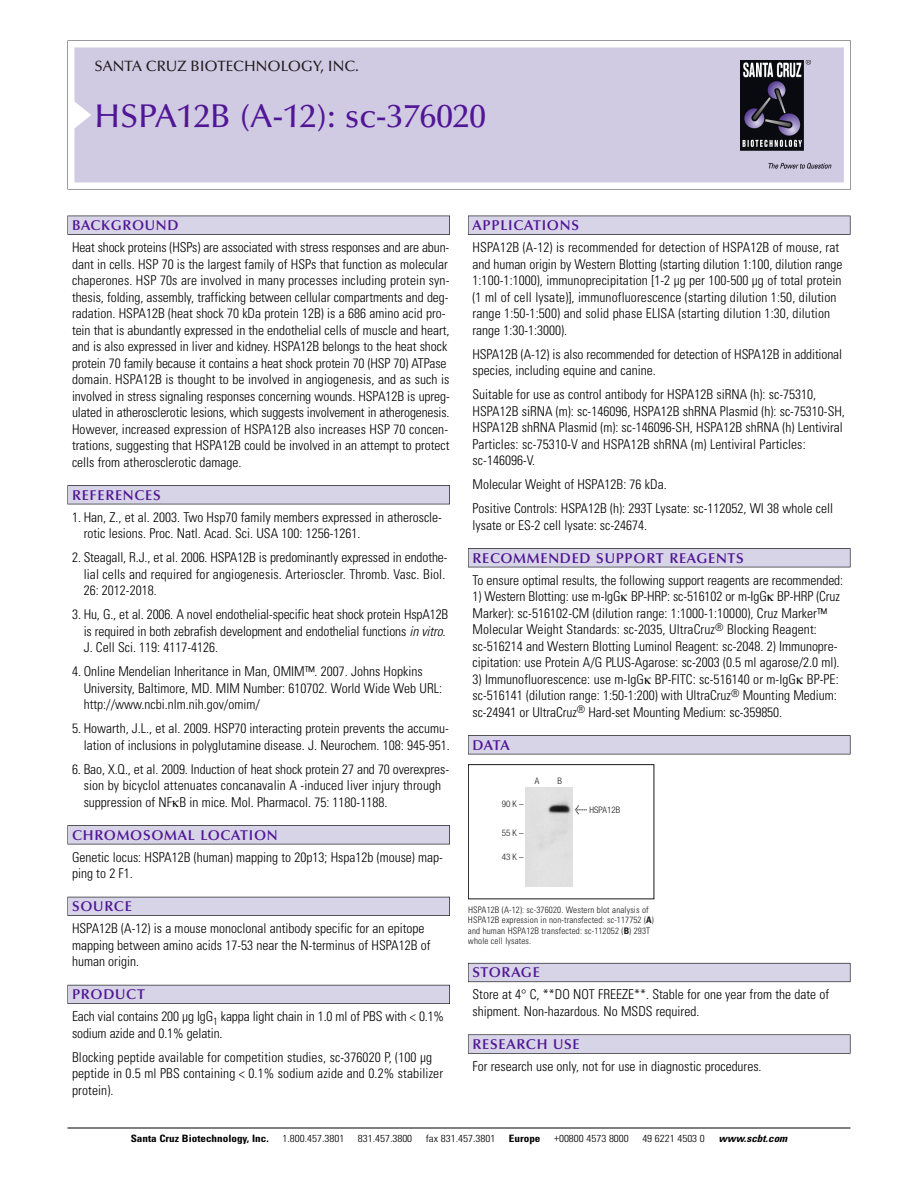
<style>
.page{position:relative;width:918px;height:1188px;background:#fff}
.page>*{position:absolute;margin:0;border:0;box-sizing:border-box;transform-origin:0 0}
.t1{font:500 33px "Optima";color:#511695}
.t2{font:500 15px "Optima";color:#231f20}
.t3{font:600 14.25px "Optima";letter-spacing:.05em;color:#511695}
.t4{font:300 condensed 13.5px/16.5px "Univers";color:#000}
.t5{font:300 condensed 10.2px "Univers";color:#000;scale:1.1 1}
.t6{font:700 condensed 10.2px "Univers";color:#000;scale:1.1 1}
.t7{font:italic 700 condensed 10.2px "Univers";color:#000;scale:1.1 1}
.t8{font:300 condensed 9px/10.5px "Univers";letter-spacing:.015em;color:#191919}
.t9{font:300 condensed 9px "Helvetica Neue";color:#191919}
.s1{font-style:italic}
.s2{font-family:"Meta Plus";font-weight:400;font-stretch:normal;font-size:10.5px}
.s3{font-weight:700}
</style>
<div class="page">
<svg style="left:68px;top:40px;width:783px;height:149px"></svg>
<div style="left:74px;top:47px;width:770px;height:135px;background:#d1cae3"></div>
<img style="left:741px;top:60px;width:90px;height:108px">
<div style="left:68px;top:216px;width:382px;height:19px;background:#535256"></div>
<div style="left:68px;top:216px;width:381px;height:18px;background:#d7d4e8"></div>
<div style="left:68px;top:485px;width:382px;height:19px;background:#515155"></div>
<div style="left:68px;top:486px;width:381px;height:18px;background:#d7d4e8"></div>
<div style="left:68px;top:825px;width:382px;height:19px;background:#545357"></div>
<div style="left:68px;top:826px;width:381px;height:18px;background:#d7d4e8"></div>
<div style="left:68px;top:897px;width:382px;height:19px;background:#535259"></div>
<div style="left:68px;top:897px;width:381px;height:18px;background:#d7d4e8"></div>
<div style="left:68px;top:985px;width:382px;height:19px;background:#595860"></div>
<div style="left:68px;top:985px;width:381px;height:18px;background:#d7d4e8"></div>
<div style="left:468px;top:216px;width:382px;height:19px;background:#535256"></div>
<div style="left:468px;top:216px;width:382px;height:18px;background:#d7d4e8"></div>
<div style="left:468px;top:548px;width:382px;height:19px;background:#515155"></div>
<div style="left:468px;top:549px;width:382px;height:18px;background:#d7d4e8"></div>
<div style="left:468px;top:735px;width:382px;height:19px;background:#545357"></div>
<div style="left:468px;top:736px;width:382px;height:18px;background:#d7d4e8"></div>
<div style="left:468px;top:963px;width:382px;height:19px;background:#686770"></div>
<div style="left:468px;top:964px;width:382px;height:18px;background:#d7d4e8"></div>
<svg style="left:468px;top:1034px;width:382px;height:20px"></svg>
<div style="left:468px;top:1035px;width:382px;height:18px;background:#d7d4e8"></div>
<hr style="left:68px;top:1128px;width:782px;height:1px;background:#000">
<div style="left:468px;top:764px;width:186px;height:135px;border:1px solid #191919"></div>
<div style="left:526px;top:787px;width:47px;height:99px;background:#e0e0e0"></div>
<p class="t2" style="left:94px;top:60px;width:266px">SANTA CRUZ BIOTECHNOLOGY, INC.</p>
<p class="t1" style="left:94px;top:102px;width:393px">HSPA12B (A-12): sc-376020</p>
<p class="t3" style="left:72px;top:219px;width:108px">BACKGROUND</p>
<p class="t4" style="left:72px;top:240px;width:379px">Heat shock proteins (HSPs) are associated with stress responses and are abun&shy;dant in cells. HSP 70 is the largest family of HSPs that function as molecular chaperones. HSP 70s are involved in many processes including protein syn&shy;thesis, folding, assembly, trafficking between cellular compartments and deg&shy;radation. HSPA12B (heat shock 70 kDa protein 12B) is a 686 amino acid pro&shy;tein that is abundantly expressed in the endothelial cells of muscle and heart, and is also expressed in liver and kidney. HSPA12B belongs to the heat shock protein 70 family because it contains a heat shock protein 70 (HSP 70) ATPase domain. HSPA12B is thought to be involved in angiogenesis, and as such is involved in stress signaling responses concerning wounds. HSPA12B is upreg&shy;ulated in atherosclerotic lesions, which suggests involvement in atherogenesis.<br>However, increased expression of HSPA12B also increases HSP 70 concen&shy;trations, suggesting that HSPA12B could be involved in an attempt to protect cells from atherosclerotic damage.</p>
<p class="t3" style="left:72px;top:489px;width:90px">REFERENCES</p>
<p class="t4" style="left:84px;top:510px;width:360px;text-indent:-12px">1. Han, Z., et al. 2003. Two Hsp70 family members expressed in atheroscle&shy;rotic lesions. Proc. Natl. Acad. Sci. USA 100: 1256-1261.</p>
<p class="t4" style="left:84px;top:550px;width:365px;text-indent:-12px">2. Steagall, R.J., et al. 2006. HSPA12B is predominantly expressed in endothe&shy;lial cells and required for angiogenesis. Arterioscler. Thromb. Vasc. Biol.<br>26: 2012-2018.</p>
<p class="t4" style="left:84px;top:607px;width:366px;text-align:justify;text-indent:-12px">3. Hu, G., et al. 2006. A novel endothelial-specific heat shock protein HspA12B is required in both zebrafish development and endothelial functions <span class="s1">in vitro.<br></span>J. Cell Sci. 119: 4117-4126.</p>
<p class="t4" style="left:84px;top:664px;width:360px;text-indent:-12px">4. Online Mendelian Inheritance in Man, OMIM™. 2007. Johns Hopkins<br>University, Baltimore, MD. MIM Number: 610702. World Wide Web URL: http://www.ncbi.nlm.nih.gov/omim/</p>
<p class="t4" style="left:72px;top:721px;width:379px;text-align:right">5. Howarth, J.L., et al. 2009. HSP70 interacting protein prevents the accumu&shy;lation of inclusions in polyglutamine disease. J. Neurochem. 108: 945-951.</p>
<p class="t4" style="left:84px;top:762px;width:367px;text-indent:-12px">6. Bao, X.Q., et al. 2009. Induction of heat shock protein 27 and 70 overexpres&shy;sion by bicyclol attenuates concanavalin A -induced liver injury through suppression of NF B in mice. Mol. Pharmacol. 75: 1180-1188.</p>
<p class="t3" style="left:72px;top:829px;width:207px">CHROMOSOMAL LOCATION</p>
<p class="t4" style="left:72px;top:850px;width:372px">Genetic locus: HSPA12B (human) mapping to 20p13; Hspa12b (mouse) map&shy;ping to 2 F1.</p>
<p class="t3" style="left:72px;top:900px;width:61px">SOURCE</p>
<p class="t4" style="left:72px;top:922px;width:360px">HSPA12B (A-12) is a mouse monoclonal antibody specific for an epitope mapping between amino acids 17-53 near the N-terminus of HSPA12B of human origin.</p>
<p class="t3" style="left:72px;top:988px;width:74px">PRODUCT</p>
<p class="t4" style="left:72px;top:1010px;width:374px">Each vial contains 200 µg IgG<sub>1</sub> kappa light chain in 1.0 ml of PBS with &lt; 0.1% sodium azide and 0.1% gelatin.</p>
<p class="t4" style="left:72px;top:1050px;width:373px">Blocking peptide available for competition studies, sc-376020 P, (100 µg peptide in 0.5 ml PBS containing &lt; 0.1% sodium azide and 0.2% stabilizer protein).</p>
<p class="t3" style="left:473px;top:219px;width:108px">APPLICATIONS</p>
<p class="t4" style="left:473px;top:240px;width:371px">HSPA12B (A-12) is recommended for detection of HSPA12B of mouse, rat and human origin by Western Blotting (starting dilution 1:100, dilution range 1:100-1:1000), immunoprecipitation [1-2 µg per 100-500 µg of total protein (1 ml of cell lysate)], immunofluorescence (starting dilution 1:50, dilution range 1:50-1:500) and solid phase ELISA (starting dilution 1:30, dilution range 1:30-1:3000).</p>
<p class="t4" style="left:473px;top:347px;width:371px">HSPA12B (A-12) is also recommended for detection of HSPA12B in additional species, including equine and canine.</p>
<p class="t4" style="left:473px;top:387px;width:374px">Suitable for use as control antibody for HSPA12B siRNA (h): sc-75310, HSPA12B siRNA (m): sc-146096, HSPA12B shRNA Plasmid (h): sc-75310-SH, HSPA12B shRNA Plasmid (m): sc-146096-SH, HSPA12B shRNA (h) Lentiviral Particles: sc-75310-V and HSPA12B shRNA (m) Lentiviral Particles: sc-146096-V.</p>
<p class="t4" style="left:473px;top:477px;width:196px">Molecular Weight of HSPA12B: 76 kDa.</p>
<p class="t4" style="left:473px;top:501px;width:362px">Positive Controls: HSPA12B (h): 293T Lysate: sc-112052, WI 38 whole cell lysate or ES-2 cell lysate: sc-24674.</p>
<p class="t3" style="left:473px;top:552px;width:273px">RECOMMENDED SUPPORT REAGENTS</p>
<p class="t4" style="left:473px;top:573px;width:372px">To ensure optimal results, the following support reagents are recommended:</p>
<p class="t4" style="left:473px;top:589px;width:369px">1) Western Blotting: use m-IgG BP-HRP: sc-516102 or m-IgG BP-HRP (Cruz Marker): sc-516102-CM (dilution range: 1:1000-1:10000), Cruz Marker™ Molecular Weight Standards: sc-2035, UltraCruz<sup>®</sup> Blocking Reagent: sc-516214 and Western Blotting Luminol Reagent: sc-2048. 2) Immunopre&shy;cipitation: use Protein A/G PLUS-Agarose: sc-2003 (0.5 ml agarose/2.0 ml).</p>
<p class="t4" style="left:473px;top:672px;width:368px">3) Immunofluorescence: use m-IgG BP-FITC: sc-516140 or m-IgG BP-PE: sc-516141 (dilution range: 1:50-1:200) with UltraCruz<sup>®</sup> Mounting Medium: sc-24941 or UltraCruz<sup>®</sup> Hard-set Mounting Medium: sc-359850.</p>
<p class="t3" style="left:473px;top:739px;width:39px">DATA</p>
<p class="t9" style="left:502px;top:801px;width:23px">90K–</p>
<p class="t9" style="left:502px;top:829px;width:23px">55K–</p>
<p class="t9" style="left:502px;top:853px;width:23px">43K–</p>
<p class="t9" style="left:535px;top:778px;width:6px">A</p>
<p class="t9" style="left:557px;top:778px;width:6px">B</p>
<p class="t9" style="left:575px;top:807px;width:47px"><span class="s2">&lt;</span> HSPA12B</p>
<p class="t8" style="left:468px;top:905px;width:187px">HSPA12B (A-12): sc-376020. Western blot analysis of HSPA12B expression in non-transfected: sc-117752 (<span class="s3">A</span>) and human HSPA12B transfected: sc-112052 (<span class="s3">B</span>) 293T whole cell lysates.</p>
<p class="t3" style="left:473px;top:967px;width:69px">STORAGE</p>
<p class="t4" style="left:473px;top:988px;width:358px">Store at 4° C, **DO NOT FREEZE**. Stable for one year from the date of shipment. Non-hazardous. No MSDS required.</p>
<p class="t3" style="left:473px;top:1038px;width:109px">RESEARCH USE</p>
<p class="t4" style="left:473px;top:1059px;width:291px">For research use only, not for use in diagnostic procedures.</p>
<p class="t6" style="left:131px;top:1135px;width:127px">Santa Cruz Biotechnology, Inc.</p>
<p class="t5" style="left:282px;top:1135px;width:58px">1.800.457.3801</p>
<p class="t5" style="left:358px;top:1135px;width:51px">831.457.3800</p>
<p class="t5" style="left:426px;top:1135px;width:65px">fax 831.457.3801</p>
<p class="t6" style="left:509px;top:1135px;width:30px">Europe</p>
<p class="t5" style="left:554px;top:1135px;width:69px">+00800 4573 8000</p>
<p class="t5" style="left:642px;top:1135px;width:58px">49 6221 4503 0</p>
<p class="t7" style="left:719px;top:1135px;width:66px">www.scbt.com</p>
</div>
